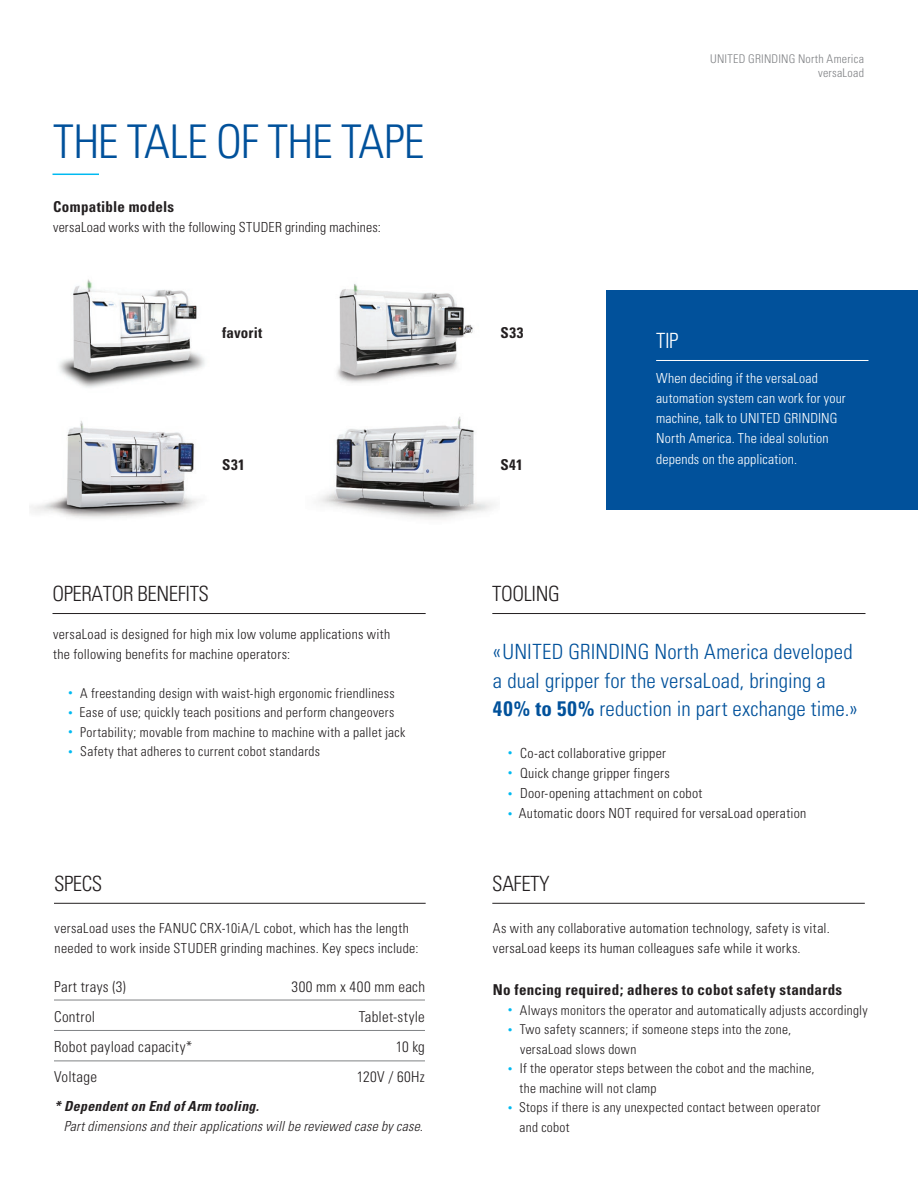
<style>
.page{position:relative;width:918px;height:1188px;background:#fff}
.page>*{position:absolute;margin:0;border:0;box-sizing:border-box;transform-origin:0 0}
.t1{font:300 condensed 46.5px "Univers";letter-spacing:-.015em;color:#01519b}
.t2{font:300 condensed 21px/28.5px "Univers";letter-spacing:.005em;color:#01519b}
.t3{font:300 condensed 21px "Univers";letter-spacing:-.02em;color:#231f20}
.t4{font:300 condensed 21px "Univers";color:#fff}
.t5{font:300 condensed 15px "Univers";letter-spacing:.02em;color:#231f20}
.t6{font:700 condensed 15px "Univers";letter-spacing:.02em;color:#231f20}
.t7{font:300 condensed 13.8px/20.2px "Univers";letter-spacing:.02em;color:#231f20}
.t8{font:300 condensed 13.8px/20.2px "Univers";letter-spacing:.01em;color:#fff}
.t9{font:italic 300 condensed 13.8px/20.2px "Univers";letter-spacing:.015em;color:#231f20}
.t10{font:300 condensed 13.5px/19.5px "Univers";letter-spacing:.02em;color:#231f20}
.t11{font:300 condensed 12px/14.4px "Univers";letter-spacing:.015em;color:#808285;text-align:right}
.s1{font-size:9px;color:#00baf1}
.s2{font-weight:700}
</style>
<div class="page">
<hr style="left:52px;top:613px;width:374px;height:1px;background:#231f20">
<hr style="left:492px;top:613px;width:374px;height:1px;background:#231f20">
<hr style="left:492px;top:903px;width:373px;height:1px;background:#231f20">
<hr style="left:52px;top:174px;width:47px;height:1px;background:#00baf1">
<div style="left:606px;top:290px;width:312px;height:220px;background:#01519b"></div>
<hr style="left:656px;top:360px;width:212px;height:1px;background:#fff">
<hr style="left:54px;top:903px;width:372px;height:1px;background:#231f20">
<hr style="left:54px;top:1000px;width:371px;height:1px;background:#808285">
<hr style="left:54px;top:1030px;width:371px;height:1px;background:#808285">
<hr style="left:54px;top:1061px;width:371px;height:1px;background:#808285">
<img style="left:59px;top:279px;width:146px;height:109px">
<img style="left:30px;top:421px;width:168px;height:97px">
<img style="left:336px;top:284px;width:137px;height:99px">
<img style="left:318px;top:416px;width:176px;height:104px">
<p class="t1" style="left:53px;top:114px;width:373px">THE TALE OF THE TAPE</p>
<p class="t6" style="left:53px;top:197px;width:123px">Compatible models</p>
<p class="t7" style="left:53px;top:217px;width:329px">versaLoad works with the following STUDER grinding machines:</p>
<p class="t6" style="left:222px;top:323px;width:42px">favorit</p>
<p class="t6" style="left:500px;top:323px;width:24px">S33</p>
<p class="t6" style="left:222px;top:456px;width:24px">S31</p>
<p class="t6" style="left:500px;top:456px;width:24px">S41</p>
<p class="t3" style="left:52px;top:581px;width:158px">OPERATOR BENEFITS</p>
<p class="t3" style="left:492px;top:581px;width:69px">TOOLING</p>
<p class="t11" style="left:710px;top:52px;width:155px">UNITED GRINDING North America versaLoad</p>
<p class="t4" style="left:656px;top:328px;width:24px">TIP</p>
<p class="t8" style="left:656px;top:368px;width:191px">When deciding if the versaLoad automation system can work for your machine, talk to UNITED GRINDING<br>North America. The ideal solution depends on the application.</p>
<p class="t7" style="left:53px;top:624px;width:339px;line-height:19.8px">versaLoad is designed for high mix low volume applications with the following benefits for machine operators:</p>
<p class="t10" style="left:68px;top:683px;width:329px"><span class="s1">•</span> A freestanding design with waist-high ergonomic friendliness</p>
<p class="t10" style="left:68px;top:703px;width:328px"><span class="s1">•</span> Ease of use; quickly teach positions and perform changeovers</p>
<p class="t10" style="left:68px;top:722px;width:339px"><span class="s1">•</span> Portability; movable from machine to machine with a pallet jack</p>
<p class="t10" style="left:68px;top:742px;width:254px"><span class="s1">•</span> Safety that adheres to current cobot standards</p>
<p class="t7" style="left:508px;top:743px;width:160px"><span class="s1">•</span> Co-act collaborative gripper</p>
<p class="t7" style="left:508px;top:763px;width:164px"><span class="s1">•</span> Quick change gripper fingers</p>
<p class="t7" style="left:508px;top:783px;width:196px"><span class="s1">•</span> Door-opening attachment on cobot</p>
<p class="t7" style="left:508px;top:804px;width:300px"><span class="s1">•</span> Automatic doors NOT required for versaLoad operation</p>
<p class="t2" style="left:493px;top:637px;width:366px">«UNITED GRINDING North America developed a dual gripper for the versaLoad, bringing a<br><span class="s2">40% to 50%</span> reduction in part exchange time.»</p>
<p class="t3" style="left:54px;top:871px;width:50px">SPECS</p>
<p class="t7" style="left:55px;top:918px;width:365px">versaLoad uses the FANUC CRX-10iA/L cobot, which has the length needed to work inside STUDER grinding machines. Key specs include:</p>
<p class="t5" style="left:54px;top:977px;width:73px">Part trays (3)</p>
<p class="t5" style="left:54px;top:1007px;width:42px">Control</p>
<p class="t5" style="left:54px;top:1037px;width:140px">Robot payload capacity*</p>
<p class="t5" style="left:54px;top:1067px;width:44px">Voltage</p>
<p class="t5" style="left:292px;top:977px;width:135px">300 mm x 400 mm each</p>
<p class="t5" style="left:359px;top:1007px;width:68px">Tablet-style</p>
<p class="t5" style="left:396px;top:1037px;width:31px">10 kg</p>
<p class="t5" style="left:357px;top:1067px;width:70px">120V / 60Hz</p>
<p class="t9" style="left:64px;top:1096px;width:361px;text-indent:-9px"><span class="s2">* Dependent on End of Arm tooling.<br></span>Part dimensions and their applications will be reviewed case by case.</p>
<p class="t3" style="left:492px;top:871px;width:59px">SAFETY</p>
<p class="t7" style="left:493px;top:918px;width:338px">As with any collaborative automation technology, safety is vital. versaLoad keeps its human colleagues safe while it works.</p>
<p class="t6" style="left:493px;top:981px;width:351px">No fencing required; adheres to cobot safety standards</p>
<p class="t10" style="left:508px;top:1000px;width:362px"><span class="s1">•</span> Always monitors the operator and automatically adjusts accordingly</p>
<p class="t10" style="left:520px;top:1020px;width:273px;text-indent:-12px"><span class="s1">•</span> Two safety scanners; if someone steps into the zone, versaLoad slows down</p>
<p class="t10" style="left:520px;top:1059px;width:296px;text-indent:-12px"><span class="s1">•</span> If the operator steps between the cobot and the machine, the machine will not clamp</p>
<p class="t10" style="left:520px;top:1098px;width:302px;text-indent:-12px"><span class="s1">•</span> Stops if there is any unexpected contact between operator and cobot</p>
</div>
